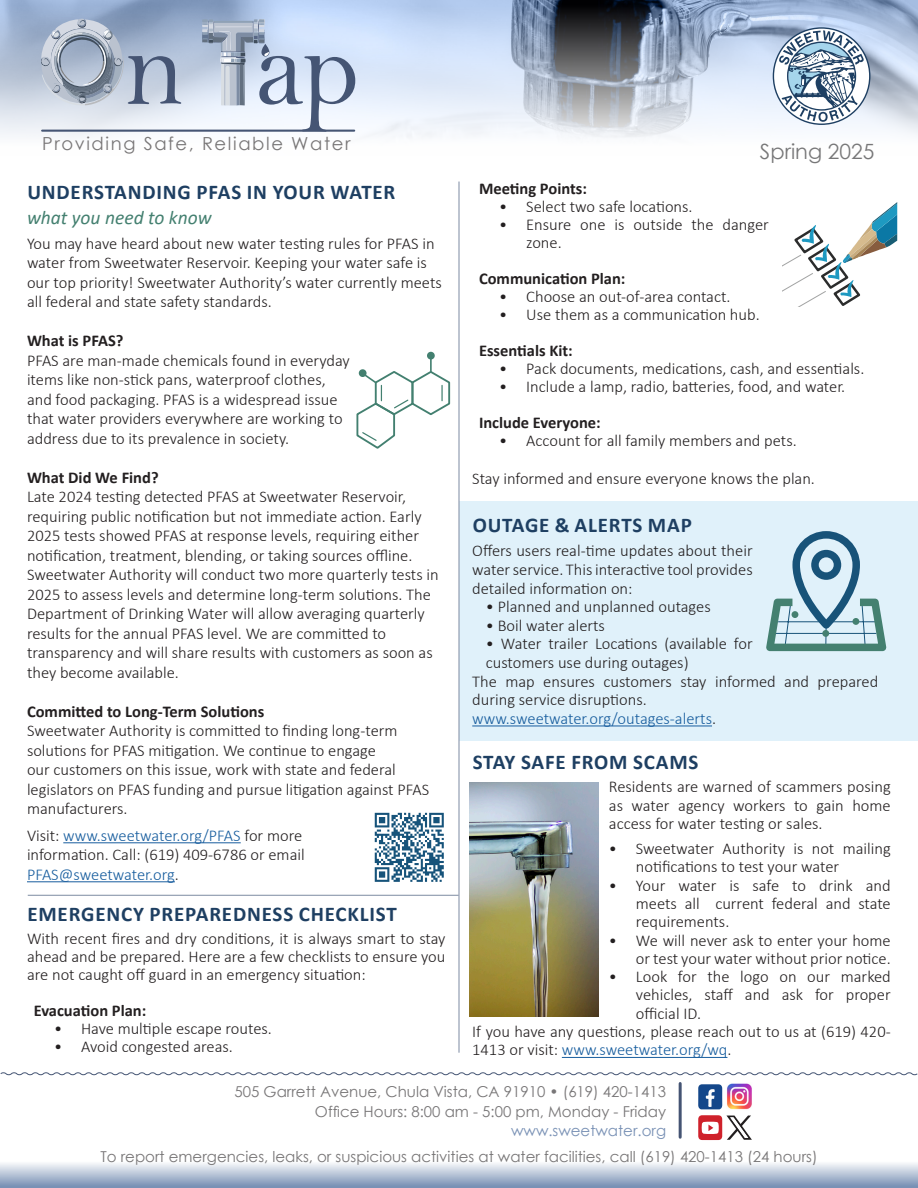
<style>
.page{position:relative;width:918px;height:1188px;background:#fff}
.page>*{position:absolute;margin:0;border:0;box-sizing:border-box;transform-origin:0 0}
.Small_head{font:700 21px "Calibri";letter-spacing:.04em;color:#1e3f62}
.Headline{font:700 21px "Calibri";letter-spacing:.04em;color:#1e3f62}
.t1{font:21px "Century Gothic";color:#777778}
.Small_head-2{font:italic 19.5px "Calibri";color:#448070}
.t2{font:18px "Century Gothic";letter-spacing:.09em;color:#787677}
.Body{font:300 16.5px/19.5px "Calibri";color:#231f20}
.Body-2{font:700 16.5px "Calibri";color:#231f20}
.Body-3{font:300 16.5px "Calibri";color:#175d9e}
.t3{font:15px "Century Gothic";color:#787677}
.t4{font:15px "Century Gothic";color:#7991b5}
.s1{font-weight:700}
.s2{color:#175d9e}
.s3{color:#231f20}
</style>
<div class="page">
<div style="left:459px;top:502px;width:459px;height:239px;background:#e0f1fa"></div>
<svg style="left:0;top:1163px;width:918px;height:25px;background:#b2c0d4"></svg>
<img style="left:0;top:0;width:918px;height:138px">
<svg style="left:773px;top:27px;width:97px;height:98px"></svg>
<hr style="left:42px;top:130px;width:312px;height:2px;background:#455574">
<hr style="left:679px;top:1084px;width:3px;height:53px;background:#455473">
<img style="left:727px;top:1083px;width:25px;height:27px">
<svg style="left:698px;top:1084px;width:24px;height:25px"></svg>
<svg style="left:698px;top:1115px;width:54px;height:25px"></svg>
<hr style="left:459px;top:182px;width:1px;height:871px;background:#7d8ba2">
<hr style="left:28px;top:895px;width:431px;height:1px;background:#7d8ba2">
<hr style="left:63px;top:842px;width:178px;height:1px;background:#175d9e">
<hr style="left:27px;top:881px;width:148px;height:1px;background:#175d9e">
<hr style="left:472px;top:726px;width:240px;height:1px;background:#175d9e">
<svg style="left:766px;top:531px;width:120px;height:120px"></svg>
<div style="left:792px;top:611px;width:6px;height:7px;background:#448070;border-radius:50%"></div>
<div style="left:822px;top:630px;width:7px;height:7px;background:#448070;border-radius:50%"></div>
<div style="left:852px;top:618px;width:7px;height:7px;background:#448070;border-radius:50%"></div>
<svg style="left:0;top:1072px;width:918px;height:4px"></svg>
<hr style="left:562px;top:1057px;width:165px;height:1px;background:#175d9e">
<img style="left:469px;top:782px;width:129px;height:234px">
<svg style="left:202px;top:19px;width:153px;height:113px"></svg>
<svg style="left:38px;top:19px;width:143px;height:87px;background:#a3b0c3"></svg>
<svg style="left:375px;top:813px;width:69px;height:69px"></svg>
<div style="left:427px;top:352px;width:8px;height:8px;border:2px solid #438070;border-radius:50%"></div>
<svg style="left:356px;top:353px;width:94px;height:96px"></svg>
<div style="left:359px;top:369px;width:8px;height:8px;border:2px solid #438070;border-radius:50%"></div>
<svg style="left:782px;top:202px;width:115px;height:105px"></svg>
<p class="t2" style="left:42px;top:131px;width:310px">Providing Safe, Reliable Water</p>
<p class="Headline" style="left:27px;top:177px;width:370px">UNDERSTANDING PFAS IN YOUR WATER</p>
<p class="Small_head-2" style="left:27px;top:204px;width:186px">what you need to know</p>
<p class="Body" style="left:27px;top:234px;width:416px">You may have heard about new water testing rules for PFAS in water from Sweetwater Reservoir. Keeping your water safe is our top priority! Sweetwater Authority’s water currently meets all federal and state safety standards.</p>
<p class="Body" style="left:27px;top:331px;width:324px"><span class="s1">What is PFAS?<br></span>PFAS are man-made chemicals found in everyday items like non-stick pans, waterproof clothes, and food packaging. PFAS is a widespread issue that water providers everywhere are working to address due to its prevalence in society.</p>
<p class="Body" style="left:27px;top:468px;width:413px"><span class="s1">What Did We Find?<br></span>Late 2024 testing detected PFAS at Sweetwater Reservoir, requiring public notification but not immediate action. Early 2025 tests showed PFAS at response levels, requiring either notification, treatment, blending, or taking sources offline.<br>Sweetwater Authority will conduct two more quarterly tests in 2025 to assess levels and determine long-term solutions. The Department of Drinking Water will allow averaging quarterly results for the annual PFAS level. We are committed to transparency and will share results with customers as soon as they become available.</p>
<p class="Body" style="left:27px;top:702px;width:404px"><span class="s1">Committed to Long-Term Solutions<br></span>Sweetwater Authority is committed to finding long-term solutions for PFAS mitigation. We continue to engage<br>our customers on this issue, work with state and federal legislators on PFAS funding and pursue litigation against PFAS manufacturers.</p>
<p class="Body" style="left:27px;top:825px;width:279px">Visit: <span class="s2">www.sweetwater.org/PFAS</span> for more information. Call: (619) 409-6786 or email<br><span class="s2">PFAS@sweetwater.org</span>.</p>
<p class="Small_head" style="left:27px;top:899px;width:371px">EMERGENCY PREPAREDNESS CHECKLIST</p>
<p class="Body" style="left:27px;top:929px;width:420px;line-height:18px;text-align:justify">With recent fires and dry conditions, it is always smart to stay ahead and be prepared. Here are a few checklists to ensure you are not caught off guard in an emergency situation:</p>
<p class="Body-2" style="left:34px;top:999px;width:114px">Evacuation Plan:</p>
<p class="Body" style="left:54px;top:1019px;width:219px">• Have multiple escape routes.</p>
<p class="Body" style="left:54px;top:1037px;width:180px">• Avoid congested areas.</p>
<p class="t1" style="left:760px;top:137px;width:116px">Spring 2025</p>
<p class="Body-2" style="left:479px;top:177px;width:109px">Meeting Points:</p>
<p class="Body" style="left:499px;top:197px;width:195px">• Select two safe locations.</p>
<p class="Body" style="left:526px;top:216px;width:244px;line-height:18px;text-indent:-27px">• Ensure one is outside the danger zone.</p>
<p class="Body-2" style="left:479px;top:267px;width:148px">Communication Plan:</p>
<p class="Body" style="left:499px;top:287px;width:233px">• Choose an out-of-area contact.</p>
<p class="Body" style="left:499px;top:305px;width:262px">• Use them as a communication hub.</p>
<p class="Body-2" style="left:479px;top:339px;width:95px">Essentials Kit:</p>
<p class="Body" style="left:499px;top:359px;width:367px">• Pack documents, medications, cash, and essentials.</p>
<p class="Body" style="left:499px;top:377px;width:348px">• Include a lamp, radio, batteries, food, and water.</p>
<p class="Body-2" style="left:479px;top:411px;width:123px">Include Everyone:</p>
<p class="Body" style="left:499px;top:431px;width:299px">• Account for all family members and pets.</p>
<p class="Body" style="left:472px;top:468px;width:344px">Stay informed and ensure everyone knows the plan.</p>
<p class="Headline" style="left:473px;top:511px;width:221px">OUTAGE &amp; ALERTS MAP</p>
<p class="Body" style="left:472px;top:542px;width:282px;line-height:18.6px;text-align:justify">Offers users real-time updates about their water service. This interactive tool provides detailed information on:</p>
<p class="Body" style="left:486px;top:597px;width:226px">• Planned and unplanned outages</p>
<p class="Body" style="left:486px;top:615px;width:121px">• Boil water alerts</p>
<p class="Body" style="left:486px;top:635px;width:268px;line-height:18.6px">• Water trailer Locations (available for customers use during outages)</p>
<p class="Body" style="left:472px;top:672px;width:408px;line-height:18.6px">The map ensures customers stay informed and prepared during service disruptions.</p>
<p class="Body-3" style="left:472px;top:708px;width:245px">www.sweetwater.org/outages-alerts<span class="s3">.</span></p>
<p class="Small_head" style="left:473px;top:747px;width:227px">STAY SAFE FROM SCAMS</p>
<p class="Body" style="left:609px;top:778px;width:283px;line-height:18.3px;text-align:justify">Residents are warned of scammers posing as water agency workers to gain home access for water testing or sales.</p>
<p class="Body" style="left:636px;top:839px;width:256px;line-height:18.3px;text-indent:-27px">• Sweetwater Authority is not mailing notifications to test your water</p>
<p class="Body" style="left:636px;top:876px;width:256px;line-height:18.3px;text-align:justify;text-indent:-27px">• Your water is safe to drink and meets all current federal and state requirements.</p>
<p class="Body" style="left:609px;top:931px;width:283px;line-height:18.3px;text-align:right">• We will never ask to enter your home or test your water without prior notice.</p>
<p class="Body" style="left:636px;top:967px;width:256px;line-height:18.3px;text-align:justify;text-indent:-27px">• Look for the logo on our marked vehicles, staff and ask for proper official ID.</p>
<p class="Body" style="left:472px;top:1022px;width:420px;line-height:18.3px">If you have any questions, please reach out to us at (619) 420-<br>1413 or visit: <span class="s2">www.sweetwater.org/wq</span>.</p>
<p class="t3" style="left:235px;top:1082px;width:433px">505 Garrett Avenue, Chula Vista, CA 91910 • (619) 420-1413</p>
<p class="t3" style="left:315px;top:1101px;width:353px">Office Hours: 8:00 am - 5:00 pm, Monday - Friday</p>
<p class="t4" style="left:511px;top:1121px;width:157px">www.sweetwater.org</p>
<p class="t3" style="left:100px;top:1146px;width:719px">To report emergencies, leaks, or suspicious activities at water facilities, call (619) 420-1413 (24 hours)</p>
</div>
